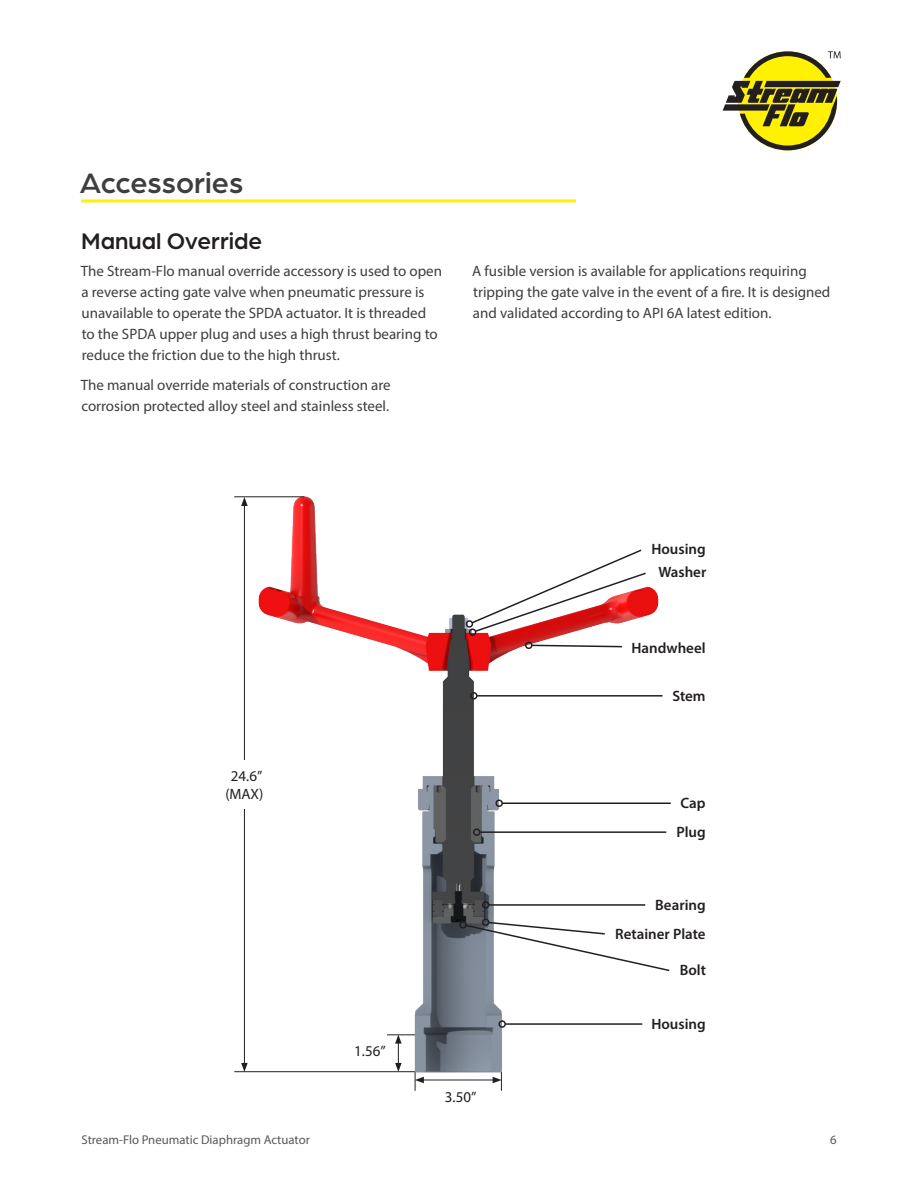
<style>
.page{position:relative;width:918px;height:1188px;background:#fff}
.page>*{position:absolute;margin:0;border:0;box-sizing:border-box;transform-origin:0 0}
.t1{font:500 30px "Arboria";color:#3e3e3f}
.t2{font:500 24px "Arboria";color:#231f20}
.Body{font:15px/21px "Myriad Pro";color:#3e3e3f}
.Body-2{font:600 15px "Myriad Pro";color:#231f20}
.Body-3{font:15px/18px "Myriad Pro";color:#231f20;text-align:center}
.Body-4{font:12.75px "Myriad Pro";color:#57585a}
</style>
<div class="page">
<svg style="left:723px;top:51px;width:118px;height:99px"></svg>
<img style="left:234px;top:496px;width:433px;height:583px">
<div style="left:466px;top:620px;width:7px;height:8px;border:2px solid #231f20;border-radius:50%"></div>
<svg style="left:470px;top:548px;width:178px;height:85px"></svg>
<div style="left:469px;top:628px;width:7px;height:8px;border:2px solid #231f20;border-radius:50%"></div>
<hr style="left:477px;top:695px;width:186px;height:2px;background:#231f20">
<div style="left:470px;top:692px;width:8px;height:8px;border:2px solid #231f20;border-radius:50%"></div>
<hr style="left:502px;top:802px;width:169px;height:2px;background:#231f20">
<div style="left:495px;top:800px;width:8px;height:7px;border:2px solid #231f20;border-radius:50%"></div>
<hr style="left:489px;top:904px;width:156px;height:2px;background:#231f20">
<div style="left:482px;top:901px;width:7px;height:8px;border:2px solid #231f20;border-radius:50%"></div>
<hr style="left:480px;top:831px;width:186px;height:2px;background:#231f20">
<div style="left:473px;top:828px;width:7px;height:8px;border:2px solid #231f20;border-radius:50%"></div>
<div style="left:482px;top:918px;width:7px;height:8px;border:2px solid #231f20;border-radius:50%"></div>
<svg style="left:464px;top:921px;width:206px;height:51px"></svg>
<div style="left:459px;top:921px;width:8px;height:8px;border:2px solid #231f20;border-radius:50%"></div>
<hr style="left:505px;top:1023px;width:137px;height:2px;background:#231f20">
<div style="left:498px;top:1020px;width:8px;height:8px;border:2px solid #231f20;border-radius:50%"></div>
<svg style="left:531px;top:644px;width:92px;height:4px"></svg>
<div style="left:525px;top:642px;width:7px;height:7px;border:2px solid #231f20;border-radius:50%"></div>
<hr style="left:421px;top:1080px;width:74px;height:1px;background:#231f20">
<hr style="left:244px;top:504px;width:1px;height:561px;background:#231f20">
<svg style="left:241px;top:1063px;width:7px;height:8px"></svg>
<svg style="left:241px;top:498px;width:7px;height:8px"></svg>
<hr style="left:234px;top:497px;width:70px;height:1px;background:#231f20">
<div style="left:216px;top:760px;width:57px;height:49px;background:#fff"></div>
<hr style="left:234px;top:1071px;width:181px;height:1px;background:#231f20">
<svg style="left:387px;top:1035px;width:37px;height:56px"></svg>
<svg style="left:493px;top:1072px;width:9px;height:19px"></svg>
<hr style="left:81px;top:199px;width:495px;height:3px;background:#fff101">
<h1 class="t1" style="left:80px;top:163px;width:165px">Accessories</h1>
<h2 class="t2" style="left:81px;top:225px;width:183px">Manual Override</h2>
<p class="Body" style="left:81px;top:260px;width:363px">The Stream-Flo manual override accessory is used to open a reverse acting gate valve when pneumatic pressure is unavailable to operate the SPDA actuator. It is threaded to the SPDA upper plug and uses a high thrust bearing to reduce the friction due to the high thrust.</p>
<p class="Body" style="left:81px;top:374px;width:312px">The manual override materials of construction are corrosion protected alloy steel and stainless steel.</p>
<p class="Body" style="left:472px;top:260px;width:360px">A fusible version is available for applications requiring tripping the gate valve in the event of a fire. It is designed and validated according to API 6A latest edition.</p>
<p class="Body-3" style="left:225px;top:767px;width:39px">24.6” (MAX)</p>
<p class="Body-3" style="left:354px;top:1042px;width:33px">1.56”</p>
<p class="Body-2" style="left:651px;top:539px;width:56px">Housing</p>
<p class="Body-2" style="left:658px;top:562px;width:49px">Washer</p>
<p class="Body-2" style="left:632px;top:638px;width:76px">Handwheel</p>
<p class="Body-2" style="left:672px;top:687px;width:35px">Stem</p>
<p class="Body-2" style="left:681px;top:794px;width:27px">Cap</p>
<p class="Body-2" style="left:676px;top:823px;width:31px">Plug</p>
<p class="Body-2" style="left:655px;top:895px;width:52px">Bearing</p>
<p class="Body-2" style="left:615px;top:924px;width:92px">Retainer Plate</p>
<p class="Body-2" style="left:680px;top:961px;width:28px">Bolt</p>
<p class="Body-2" style="left:651px;top:1014px;width:56px">Housing</p>
<p class="Body-4" style="left:81px;top:1131px;width:230px">Stream-Flo Pneumatic Diaphragm Actuator</p>
<p class="Body-3" style="left:445px;top:1088px;width:33px">3.50”</p>
<p class="Body-4" style="left:830px;top:1131px;width:8px">6</p>
</div>
